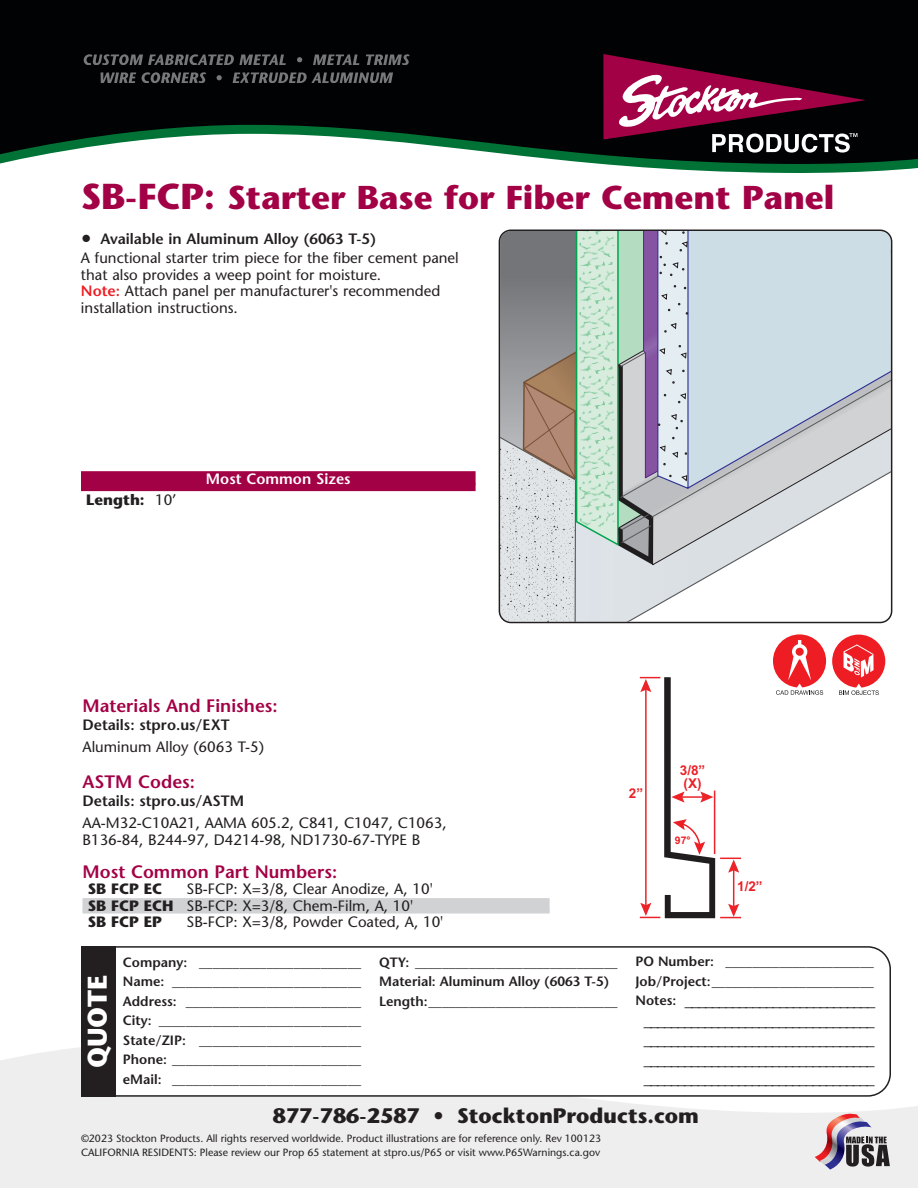
<style>
.page{position:relative;width:918px;height:1188px;background:#fff}
.page>*{position:absolute;margin:0;border:0;box-sizing:border-box;transform-origin:0 0}
.t1{font:700 33px "Stone Sans";color:#a30146}
.t2{font:700 27px "Stone Sans";color:#fff}
.t3{font:700 21px "Stone Sans";color:#231f20}
.t4{font:600 18px "Stone Sans";color:#a30146}
.t5{font:15px/16.5px "Stone Sans";color:#231f20}
.t6{font:600 15px "Stone Sans";color:#231f20}
.t7{font:700 15px "Stone Sans";color:#231f20}
.t8{font:600 15px "Stone Sans";color:#fff}
.t9{font:600 13.5px/19.5px "Stone Sans";color:#231f20}
.t10{font:13.5px/19.5px "Courier";color:#231f20;text-align:center}
.t11{font:700 13.5px/13.5px "Arial";color:#ec1f26}
.t12{font:700 13.5px "Arial";color:#ec2328}
.t13{font:10.5px/13.5px "Stone Sans";color:#231f20}
.t14{font:700 10.5px "Arial";color:#ec1f26}
.s1{font-size:36px}
.s2{font-family:"Lucida Grande";font-size:18px}
.s3{font-weight:600}
.s4{font-weight:600;color:#ee1d23}
.s5{font-weight:400}
.s6{font-weight:700}
.s7{font-family:"Stone Sans";font-weight:600}
</style>
<div class="page">
<div style="left:0;top:1047px;width:918px;height:141px;background:#eeeeef"></div>
<div style="left:0;top:0;width:918px;height:120px;background:#010203"></div>
<svg style="left:0;top:120px;width:918px;height:53px"></svg>
<svg style="left:499px;top:230px;width:393px;height:393px;background:#c6ced0"></svg>
<svg style="left:640px;top:677px;width:101px;height:241px"></svg>
<div style="left:82px;top:898px;width:468px;height:14px;background:#d1d2d4"></div>
<hr style="left:82px;top:911px;width:468px;height:3px;background:#d1d2d4">
<div style="left:81px;top:471px;width:395px;height:14px;background:#a30146"></div>
<div style="left:81px;top:484px;width:395px;height:7px;background:#a30146"></div>
<svg style="left:815px;top:1114px;width:75px;height:56px;background:#ac9ca5"></svg>
<svg style="left:115px;top:946px;width:776px;height:151px"></svg>
<div style="left:81px;top:946px;width:34px;height:151px;background:#231f20"></div>
<svg style="left:603px;top:54px;width:263px;height:99px;background:#5b253d"></svg>
<svg style="left:84px;top:54px;width:202px;height:11px;background:#393b3c"></svg>
<svg style="left:101px;top:72px;width:220px;height:11px;background:#363739"></svg>
<svg style="left:832px;top:635px;width:53px;height:60px"></svg>
<svg style="left:773px;top:634px;width:53px;height:61px"></svg>
<h1 class="t1" style="left:81px;top:185px;width:755px"><span class="s1">SB-FCP:</span> Starter Base for Fiber Cement Panel</h1>
<p class="t5" style="left:81px;top:230px;width:379px;line-height:19.8px"><span class="s2">●</span> <span class="s3">Available in Aluminum Alloy (6063 T-5)<br></span>A functional starter trim piece for the fiber cement panel</p>
<p class="t5" style="left:81px;top:268px;width:361px">that also provides a weep point for moisture.<br><span class="s4">Note:</span> Attach panel per manufacturer's recommended installation instructions.</p>
<p class="t7" style="left:86px;top:494px;width:92px">Length: <span class="s5">10’</span></p>
<p class="t8" style="left:206px;top:473px;width:146px">Most Common Sizes</p>
<h3 class="t4" style="left:82px;top:699px;width:197px">Materials And Finishes:</h3>
<p class="t6" style="left:82px;top:719px;width:149px">Details: stpro.us/EXT</p>
<p class="t5" style="left:82px;top:740px;width:183px">Aluminum Alloy (6063 T-5)</p>
<h3 class="t4" style="left:82px;top:775px;width:114px">ASTM Codes:</h3>
<p class="t6" style="left:82px;top:795px;width:163px">Details: stpro.us/ASTM</p>
<p class="t5" style="left:82px;top:816px;width:366px">AA-M32-C10A21, AAMA 605.2, C841, C1047, C1063,<br>B136-84, B244-97, D4214-98, ND1730-67-TYPE B</p>
<h3 class="t4" style="left:82px;top:864px;width:256px">Most Common Part Numbers:</h3>
<p class="t7" style="left:88px;top:883px;width:76px">SB FCP EC</p>
<p class="t5" style="left:88px;top:882px;width:347px;text-indent:99px">SB-FCP: X=3/8, Clear Anodize, A, 10'<br><span class="s6">SB FCP ECH</span> SB-FCP: X=3/8, Chem-Film, A, 10'<br><span class="s6">SB FCP EP</span></p>
<p class="t5" style="left:187px;top:915px;width:258px">SB-FCP: X=3/8, Powder Coated, A, 10'</p>
<p class="t12" style="left:629px;top:788px;width:16px">2”</p>
<p class="t11" style="left:680px;top:764px;width:27px">3/8” (X)</p>
<p class="t14" style="left:675px;top:837px;width:17px">97°</p>
<p class="t11" style="left:737px;top:881px;width:27px">1/2”</p>
<h2 class="t2" style="left:87px;top:1068px;width:95px;rotate:-90deg">QUOTE</h2>
<p class="t9" style="left:123px;top:954px;width:240px;text-align:justify">Company: ________________________ Name: ____________________________ Address: __________________________ City: ______________________________ State/ZIP: ________________________ Phone: ____________________________ eMail: ____________________________</p>
<p class="t9" style="left:379px;top:953px;width:240px">QTY: ______________________________<br>Material: Aluminum Alloy (6063 T-5)<br>Length:____________________________</p>
<p class="t9" style="left:636px;top:953px;width:240px">PO Number: ______________________<br>Job/Project:________________________</p>
<p class="t10" style="left:636px;top:992px;width:241px"><span class="s7">Notes:</span> ____________________________ __________________________________ __________________________________ __________________________________ __________________________________</p>
<h3 class="t3" style="left:273px;top:1107px;width:428px">877-786-2587 • StocktonProducts.com</h3>
<p class="t13" style="left:81px;top:1133px;width:522px">©2023 Stockton Products. All rights reserved worldwide. Product illustrations are for reference only. Rev 100123<br>CALIFORNIA RESIDENTS: Please review our Prop 65 statement at stpro.us/P65 or visit www.P65Warnings.ca.gov</p>
</div>
